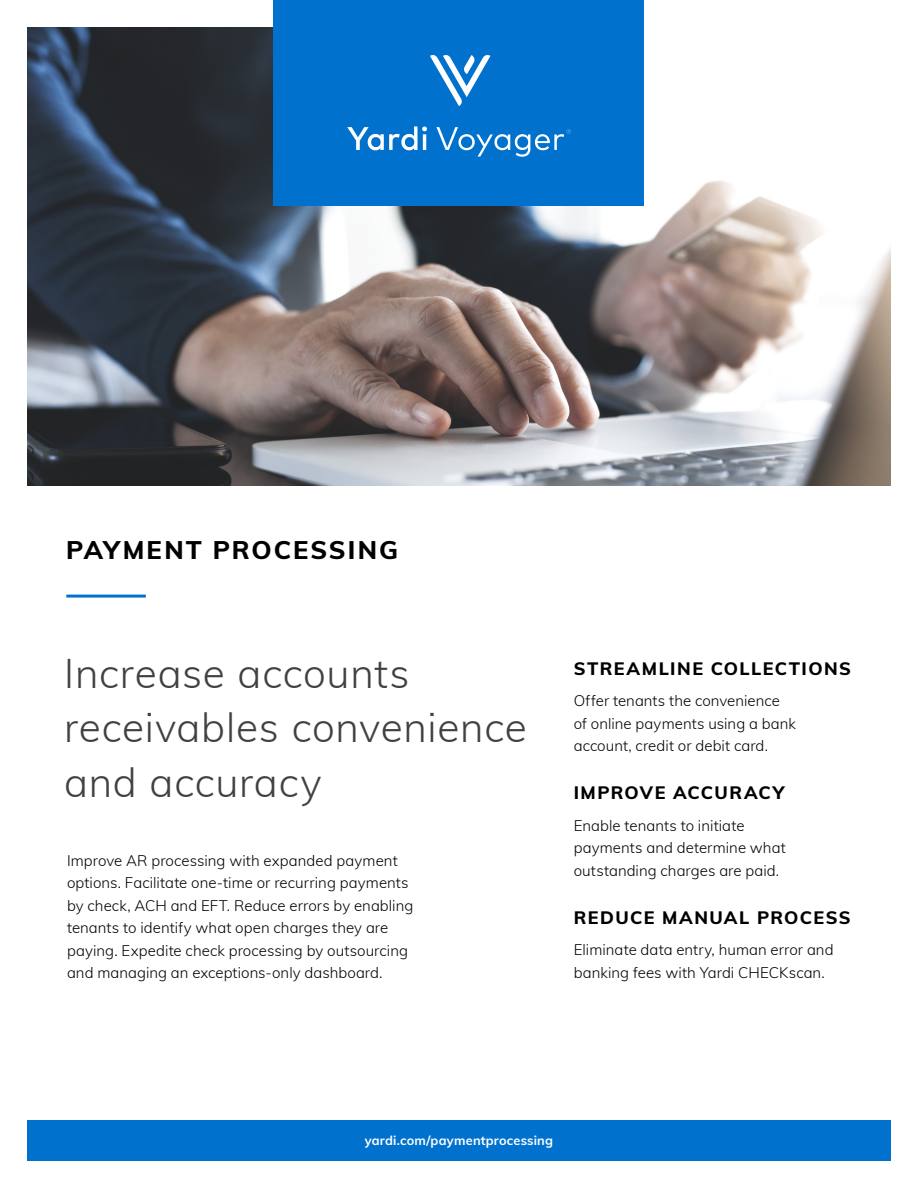
<style>
.page{position:relative;width:918px;height:1188px;background:#fff}
.page>*{position:absolute;margin:0;border:0;box-sizing:border-box;transform-origin:0 0}
.t1{font:300 40.5px/54.2px "Muli";letter-spacing:.02em;color:#414042}
.t2{font:800 25.5px "Muli";letter-spacing:.08em;color:#000}
.t3{font:800 18px "Muli";letter-spacing:.075em;color:#000}
.t4{font:300 15px/22.5px "Muli";letter-spacing:.005em;color:#000}
.t5{font:700 12.75px "Muli";letter-spacing:.015em;color:#fff}
</style>
<div class="page">
<img style="left:27px;top:27px;width:864px;height:459px">
<hr style="left:66px;top:595px;width:80px;height:3px;background:#0072ce">
<div style="left:27px;top:1120px;width:864px;height:41px;background:#0072ce"></div>
<div style="left:274px;top:0;width:370px;height:206px;background:#0072ce"></div>
<svg style="left:430px;top:55px;width:60px;height:51px"></svg>
<svg style="left:347px;top:126px;width:80px;height:24px"></svg>
<svg style="left:436px;top:127px;width:135px;height:30px"></svg>
<h2 class="t2" style="left:66px;top:531px;width:333px">PAYMENT PROCESSING</h2>
<h1 class="t1" style="left:64px;top:645px;width:464px">Increase accounts receivables convenience and accuracy</h1>
<p class="t3" style="left:574px;top:655px;width:279px">STREAMLINE COLLECTIONS</p>
<p class="t4" style="left:574px;top:689px;width:224px">Offer tenants the convenience of online payments using a bank account, credit or debit card.</p>
<p class="t3" style="left:574px;top:779px;width:212px">IMPROVE ACCURACY</p>
<p class="t4" style="left:574px;top:813px;width:214px">Enable tenants to initiate payments and determine what outstanding charges are paid.</p>
<p class="t3" style="left:574px;top:904px;width:278px">REDUCE MANUAL PROCESS</p>
<p class="t4" style="left:574px;top:938px;width:261px">Eliminate data entry, human error and banking fees with Yardi CHECKscan.</p>
<p class="t4" style="left:67px;top:848px;width:348px">Improve AR processing with expanded payment options. Facilitate one-time or recurring payments by check, ACH and EFT. Reduce errors by enabling tenants to identify what open charges they are paying. Expedite check processing by outsourcing and managing an exceptions-only dashboard.</p>
<p class="t5" style="left:365px;top:1131px;width:190px">yardi.com/paymentprocessing</p>
</div>
